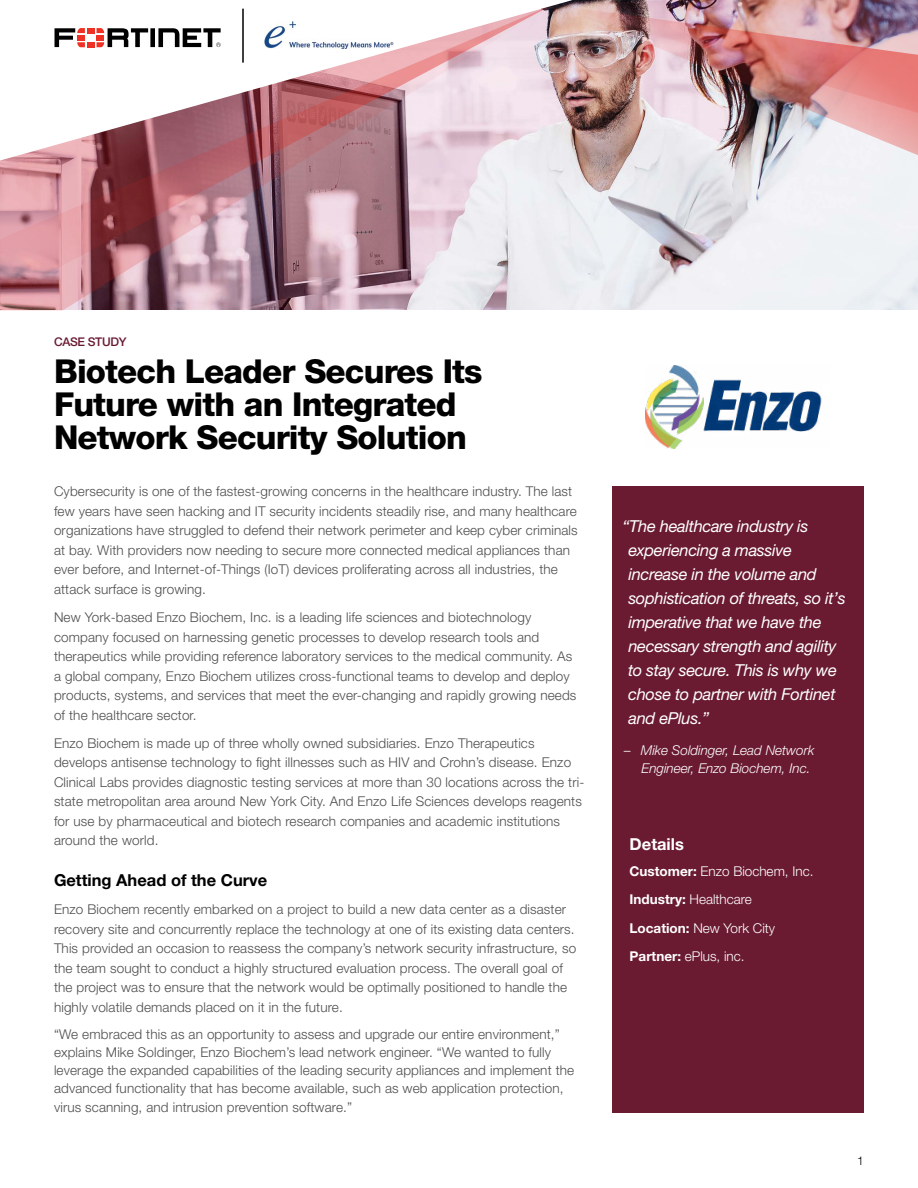
<style>
.page{position:relative;width:918px;height:1188px;background:#fff}
.page>*{position:absolute;margin:0;border:0;box-sizing:border-box;transform-origin:0 0}
.Main_Title{font:800 33px/33px "Helvetica Neue LT Pro";letter-spacing:-.025em;color:#000}
.INSET_QUOTE{font:italic 16.5px/24px "Helvetica Neue LT Pro";letter-spacing:-.02em;color:#fff}
.Body_Copy{font:700 16.5px "Helvetica Neue LT Pro";color:#000}
.Sidebar_headline__Bl{font:700 16.5px "Helvetica Neue LT Pro";color:#fff}
.Body_Copy-2{font:300 13.5px/19.5px "Helvetica Neue LT Pro";letter-spacing:.01em;color:#4d4d4f}
.Sidebar_Copy{font:300 13.5px "Helvetica Neue LT Pro";color:#fff}
.INSET_QUOTE_-_NAME{font:italic 300 13.5px/18px "Helvetica Neue LT Pro";color:#fff;text-align:right}
.Page_Header{font:500 12px "Helvetica Neue LT Pro";letter-spacing:-.025em;color:#6a1b32}
.t1{font:300 12px "Helvetica Neue LT Pro";color:#000}
.s1{font-weight:700}
</style>
<div class="page">
<img style="left:553px;top:160px;width:365px;height:149px">
<img style="left:605px;top:0;width:313px;height:5px">
<img style="left:605px;top:5px;width:313px;height:155px">
<svg style="left:0;top:164px;width:553px;height:142px;background:#bf99a3"></svg>
<svg style="left:0;top:0;width:605px;height:164px"></svg>
<svg style="left:55px;top:28px;width:166px;height:19px"></svg>
<hr style="left:242px;top:9px;width:2px;height:54px;background:#000">
<div style="left:612px;top:486px;width:252px;height:626px;background:#6a1b32"></div>
<img style="left:645px;top:366px;width:177px;height:83px">
<img style="left:265px;top:22px;width:128px;height:27px">
<p class="Page_Header" style="left:54px;top:335px;width:74px">CASE STUDY</p>
<p class="Main_Title" style="left:54px;top:354px;width:430px">Biotech Leader Secures Its<br>Future with an Integrated<br>Network Security Solution</p>
<p class="Body_Copy-2" style="left:54px;top:481px;width:525px">Cybersecurity is one of the fastest-growing concerns in the healthcare industry. The last few years have seen hacking and IT security incidents steadily rise, and many healthcare organizations have struggled to defend their network perimeter and keep cyber criminals at bay. With providers now needing to secure more connected medical appliances than ever before, and Internet-of-Things (IoT) devices proliferating across all industries, the attack surface is growing.</p>
<p class="Body_Copy-2" style="left:54px;top:607px;width:524px">New York-based Enzo Biochem, Inc. is a leading life sciences and biotechnology company focused on harnessing genetic processes to develop research tools and therapeutics while providing reference laboratory services to the medical community. As a global company, Enzo Biochem utilizes cross-functional teams to develop and deploy products, systems, and services that meet the ever-changing and rapidly growing needs of the healthcare sector.</p>
<p class="Body_Copy-2" style="left:54px;top:733px;width:532px">Enzo Biochem is made up of three wholly owned subsidiaries. Enzo Therapeutics develops antisense technology to fight illnesses such as HIV and Crohn’s disease. Enzo Clinical Labs provides diagnostic testing services at more than 30 locations across the tri&shy;state metropolitan area around New York City. And Enzo Life Sciences develops reagents for use by pharmaceutical and biotech research companies and academic institutions around the world.</p>
<p class="Body_Copy" style="left:54px;top:870px;width:215px">Getting Ahead of the Curve</p>
<p class="Body_Copy-2" style="left:54px;top:900px;width:524px">Enzo Biochem recently embarked on a project to build a new data center as a disaster recovery site and concurrently replace the technology at one of its existing data centers.<br>This provided an occasion to reassess the company’s network security infrastructure, so the team sought to conduct a highly structured evaluation process. The overall goal of the project was to ensure that the network would be optimally positioned to handle the highly volatile demands placed on it in the future.</p>
<p class="Body_Copy-2" style="left:54px;top:1025px;width:522px;line-height:18px">“We embraced this as an opportunity to assess and upgrade our entire environment,” explains Mike Soldinger, Enzo Biochem’s lead network engineer. “We wanted to fully leverage the expanded capabilities of the leading security appliances and implement the advanced functionality that has become available, such as web application protection,</p>
<p class="Body_Copy-2" style="left:54px;top:1097px;width:300px">virus scanning, and intrusion prevention software.”</p>
<p class="INSET_QUOTE" style="left:628px;top:514px;width:219px;text-indent:-6px">“The healthcare industry is experiencing a massive increase in the volume and sophistication of threats, so it’s imperative that we have the necessary strength and agility to stay secure. This is why we chose to partner with Fortinet and ePlus.”</p>
<p class="INSET_QUOTE_-_NAME" style="left:624px;top:741px;width:192px">– Mike Soldinger, Lead Network<br>Engineer, Enzo Biochem, Inc.</p>
<p class="Sidebar_headline__Bl" style="left:630px;top:833px;width:56px">Details</p>
<p class="Sidebar_Copy" style="left:630px;top:863px;width:185px"><span class="s1">Customer:</span> Enzo Biochem, Inc.</p>
<p class="Sidebar_Copy" style="left:630px;top:891px;width:124px"><span class="s1">Industry:</span> Healthcare</p>
<p class="Sidebar_Copy" style="left:630px;top:920px;width:147px"><span class="s1">Location:</span> New York City</p>
<p class="Sidebar_Copy" style="left:630px;top:948px;width:117px"><span class="s1">Partner:</span> ePlus, inc.</p>
<p class="t1" style="left:857px;top:1154px;width:8px">1</p>
</div>
